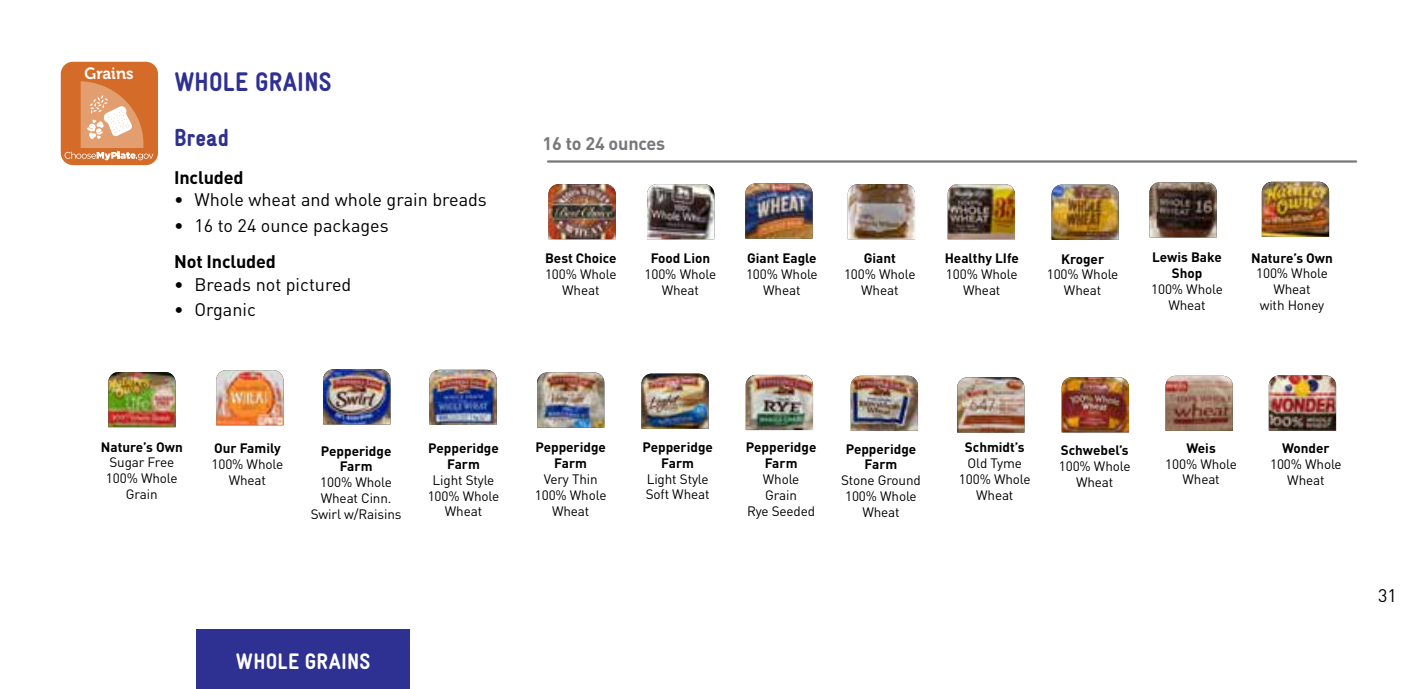
<style>
.page{position:relative;width:1418px;height:689px;background:#fff}
.page>*{position:absolute;margin:0;border:0;box-sizing:border-box;transform-origin:0 0}
.t1{font:900 27px "Gravur Condensed";letter-spacing:.01em;color:#2e3092}
.t2{font:900 24.75px "Gravur Condensed";color:#2e3092}
.t3{font:900 22.5px "Gravur Condensed";letter-spacing:.015em;color:#fff}
.t4{font:18px "DIN";color:#000}
.t5{font:700 18px "DIN";letter-spacing:-.01em;color:#000}
.t6{font:700 18px "DIN";letter-spacing:-.01em;color:#77787b}
.t7{font:16.2px "Museo 700";color:#fff}
.t8{font:13.5px/15.8px "DIN";letter-spacing:-.01em;color:#000;text-align:center}
.t9{font:700 13.5px/15.8px "DIN";color:#000;text-align:center}
</style>
<div class="page">
<hr style="left:548px;top:160px;width:808px;height:3px;background:#77787b">
<img style="left:641px;top:373px;width:67px;height:55px">
<img style="left:850px;top:376px;width:68px;height:55px">
<img style="left:746px;top:375px;width:67px;height:55px">
<img style="left:957px;top:377px;width:67px;height:55px">
<img style="left:1149px;top:182px;width:67px;height:55px">
<img style="left:745px;top:183px;width:67px;height:55px">
<img style="left:1051px;top:185px;width:67px;height:55px">
<img style="left:108px;top:372px;width:68px;height:55px">
<img style="left:1261px;top:182px;width:68px;height:55px">
<img style="left:429px;top:370px;width:68px;height:55px">
<img style="left:537px;top:372px;width:67px;height:55px">
<div style="left:196px;top:629px;width:214px;height:59px;background:#2e3092"></div>
<img style="left:647px;top:184px;width:67px;height:55px">
<img style="left:548px;top:184px;width:68px;height:55px">
<img style="left:847px;top:184px;width:68px;height:55px">
<img style="left:216px;top:370px;width:67px;height:55px">
<img style="left:1165px;top:376px;width:67px;height:55px">
<img style="left:947px;top:184px;width:68px;height:55px">
<img style="left:323px;top:369px;width:67px;height:55px">
<div style="left:61px;top:62px;width:97px;height:103px;background:#d46b28;border-radius:12px"></div>
<svg style="left:65px;top:81px;width:88px;height:79px"></svg>
<img style="left:1061px;top:377px;width:68px;height:55px">
<img style="left:1268px;top:375px;width:68px;height:55px">
<p class="t7" style="left:84px;top:64px;width:51px">Grains</p>
<h1 class="t1" style="left:174px;top:67px;width:159px">WHOLE GRAINS</h1>
<h2 class="t2" style="left:174px;top:124px;width:56px">Bread</h2>
<h3 class="t5" style="left:174px;top:166px;width:71px">Included</h3>
<h3 class="t4" style="left:174px;top:189px;width:314px">• Whole wheat and whole grain breads</h3>
<h3 class="t4" style="left:174px;top:214px;width:216px">• 16 to 24 ounce packages</h3>
<h3 class="t5" style="left:174px;top:250px;width:103px">Not Included</h3>
<h3 class="t4" style="left:174px;top:273px;width:179px">• Breads not pictured</h3>
<h3 class="t4" style="left:174px;top:298px;width:83px">• Organic</h3>
<h3 class="t6" style="left:542px;top:132px;width:124px">16 to 24 ounces</h3>
<p class="t9" style="left:545px;top:250px;width:73px">Best Choice</p>
<p class="t8" style="left:545px;top:266px;width:73px">100% Whole<br>Wheat</p>
<p class="t9" style="left:650px;top:250px;width:61px">Food Lion</p>
<p class="t8" style="left:644px;top:266px;width:73px">100% Whole<br>Wheat</p>
<p class="t9" style="left:747px;top:250px;width:71px">Giant Eagle</p>
<p class="t8" style="left:746px;top:266px;width:73px">100% Whole<br>Wheat</p>
<p class="t9" style="left:863px;top:250px;width:34px">Giant</p>
<p class="t8" style="left:844px;top:266px;width:73px">100% Whole<br>Wheat</p>
<p class="t9" style="left:944px;top:250px;width:76px">Healthy LIfe</p>
<p class="t8" style="left:946px;top:266px;width:73px">100% Whole<br>Wheat</p>
<p class="t9" style="left:1061px;top:250px;width:45px">Kroger</p>
<p class="t8" style="left:1046px;top:266px;width:73px">100% Whole<br>Wheat</p>
<p class="t9" style="left:1152px;top:249px;width:71px">Lewis Bake<br>Shop</p>
<p class="t8" style="left:1151px;top:281px;width:73px">100% Whole<br>Wheat</p>
<p class="t9" style="left:1251px;top:249px;width:83px">Nature’s Own</p>
<p class="t8" style="left:1256px;top:265px;width:73px">100% Whole<br>Wheat<br>with Honey</p>
<p class="t9" style="left:101px;top:438px;width:83px">Nature’s Own</p>
<p class="t8" style="left:106px;top:454px;width:73px">Sugar Free<br>100% Whole<br>Grain</p>
<p class="t9" style="left:214px;top:439px;width:68px">Our Family</p>
<p class="t8" style="left:211px;top:455px;width:73px">100% Whole<br>Wheat</p>
<p class="t9" style="left:321px;top:442px;width:72px">Pepperidge<br>Farm</p>
<p class="t8" style="left:311px;top:474px;width:92px">100% Whole<br>Wheat Cinn.<br>Swirl w/Raisins</p>
<p class="t9" style="left:428px;top:440px;width:72px">Pepperidge<br>Farm</p>
<p class="t8" style="left:428px;top:472px;width:73px">Light Style<br>100% Whole<br>Wheat</p>
<p class="t9" style="left:535px;top:439px;width:72px">Pepperidge<br>Farm</p>
<p class="t8" style="left:535px;top:471px;width:73px">Very Thin<br>100% Whole<br>Wheat</p>
<p class="t9" style="left:642px;top:438px;width:72px">Pepperidge<br>Farm</p>
<p class="t8" style="left:646px;top:470px;width:65px;text-align:left">Light Style<br>Soft Wheat</p>
<p class="t9" style="left:746px;top:439px;width:72px">Pepperidge<br>Farm</p>
<p class="t8" style="left:747px;top:471px;width:70px">Whole<br>Grain<br>Rye Seeded</p>
<p class="t9" style="left:845px;top:440px;width:72px">Pepperidge<br>Farm</p>
<p class="t8" style="left:841px;top:472px;width:81px">Stone Ground<br>100% Whole<br>Wheat</p>
<h3 class="t3" style="left:236px;top:648px;width:136px">WHOLE GRAINS</h3>
<p class="t9" style="left:965px;top:439px;width:61px">Schmidt’s</p>
<p class="t8" style="left:959px;top:455px;width:73px">Old Tyme<br>100% Whole<br>Wheat</p>
<p class="t9" style="left:1060px;top:442px;width:69px">Schwebel’s</p>
<p class="t8" style="left:1059px;top:458px;width:73px">100% Whole<br>Wheat</p>
<p class="t9" style="left:1186px;top:439px;width:31px">Weis</p>
<p class="t8" style="left:1165px;top:455px;width:73px">100% Whole<br>Wheat</p>
<p class="t9" style="left:1282px;top:439px;width:49px">Wonder</p>
<p class="t8" style="left:1270px;top:455px;width:73px">100% Whole<br>Wheat</p>
<h3 class="t4" style="left:1378px;top:584px;width:20px">31</h3>
</div>
